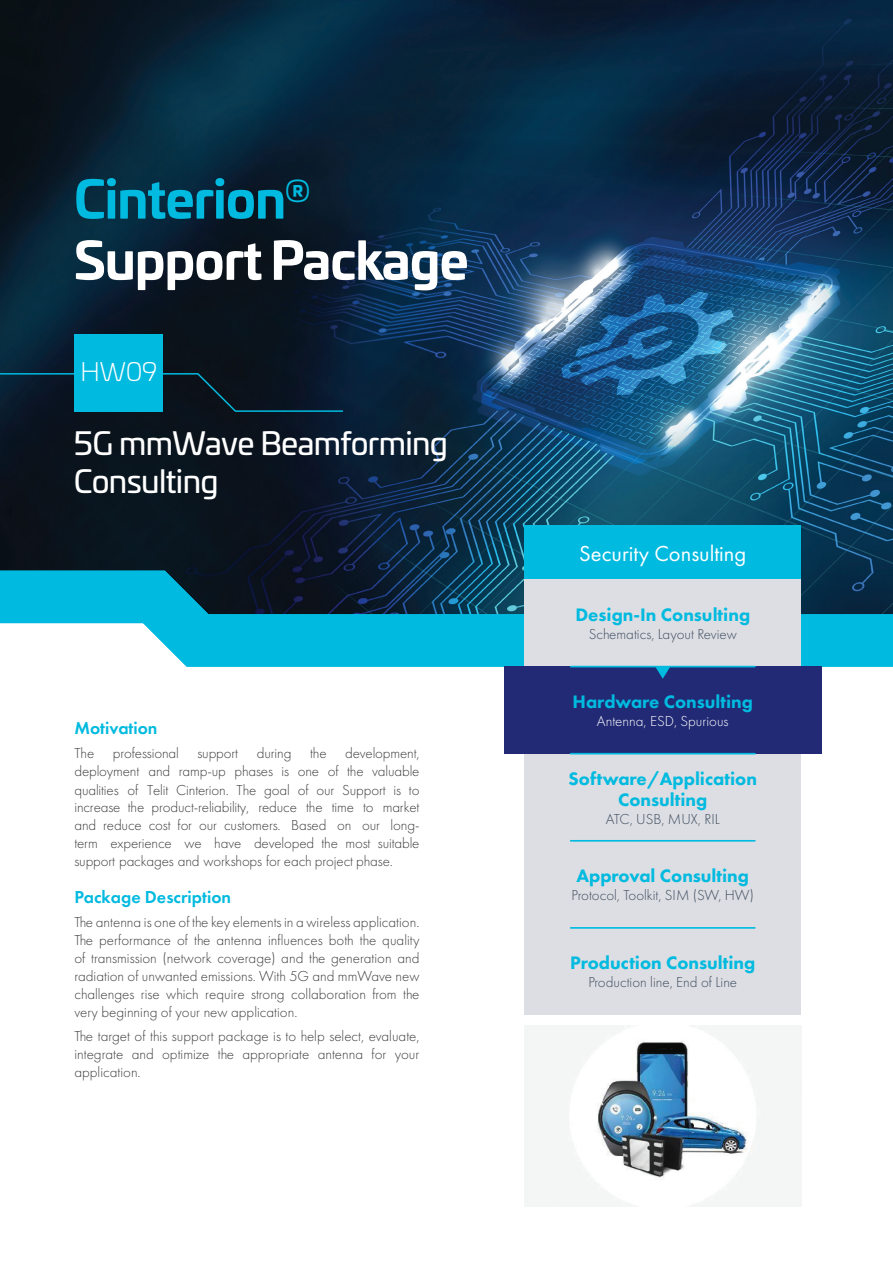
<style>
.page{position:relative;width:893px;height:1263px;background:#fff}
.page>*{position:absolute;margin:0;border:0;box-sizing:border-box;transform-origin:0 0}
.t1{font:700 51px/61.2px "Univia Pro";letter-spacing:-.02em;color:#fff}
.t2{font:31.35px/37.7px "Univia Pro";letter-spacing:-.02em;color:#fff}
.t3{font:300 25.5px "Univia Pro";color:#fff}
.t4{font:22.5px "Futura PT";color:#fff}
.t5{font:800 18.75px/20.2px "Futura PT";color:#00badf;text-align:center}
.t6{font:600 18px "Futura PT";color:#00badf}
.t7{font:300 15px/18px "Futura PT";color:#3e3e3f;text-align:justify}
.t8{font:300 15px "Futura PT";color:#3f4c5e}
.t9{font:300 15px "Futura PT";color:#fff}
.s1{color:#00badf}
</style>
<div class="page">
<img style="left:0;top:0;width:893px;height:544px">
<svg style="left:0;top:372px;width:344px;height:41px"></svg>
<svg style="left:0;top:544px;width:893px;height:149px"></svg>
<div style="left:74px;top:334px;width:88px;height:78px;background:#00badf"></div>
<div style="left:525px;top:579px;width:276px;height:409px;background:#dcdee3"></div>
<img style="left:525px;top:1026px;width:276px;height:181px">
<div style="left:525px;top:525px;width:276px;height:55px;background:#00badf"></div>
<div style="left:525px;top:579px;width:276px;height:88px;background:#dcdee3"></div>
<div style="left:504px;top:667px;width:317px;height:87px;background:#222a75"></div>
<svg style="left:655px;top:667px;width:15px;height:12px"></svg>
<div style="left:525px;top:928px;width:276px;height:87px;background:#dcdee3"></div>
<hr style="left:571px;top:927px;width:184px;height:2px;background:#00badf">
<hr style="left:571px;top:666px;width:184px;height:1px;background:#00badf">
<hr style="left:571px;top:840px;width:184px;height:2px;background:#00badf">
<hr style="left:571px;top:753px;width:184px;height:1px;background:#00badf">
<h1 class="t1" style="left:74px;top:165px;width:396px"><span class="s1">Cinterion</span><sup>®<br></sup>Support Package</h1>
<h3 class="t3" style="left:81px;top:353px;width:78px">HW09</h3>
<h2 class="t2" style="left:74px;top:423px;width:376px">5G mmWave Beamforming<br>Consulting</h2>
<p class="t6" style="left:74px;top:717px;width:85px">Motivation</p>
<p class="t7" style="left:74px;top:744px;width:347px">The professional support during the development, deployment and ramp-up phases is one of the valuable qualities of Telit Cinterion. The goal of our Support is to increase the product-reliability, reduce the time to market and reduce cost for our customers. Based on our long&shy;term experience we have developed the most suitable support packages and workshops for each project phase.</p>
<p class="t6" style="left:74px;top:886px;width:158px">Package Description</p>
<p class="t7" style="left:74px;top:913px;width:347px">The antenna is one of the key elements in a wireless application.<br>The performance of the antenna influences both the quality of transmission (network coverage) and the generation and radiation of unwanted emissions. With 5G and mmWave new challenges rise which require strong collaboration from the very beginning of your new application.</p>
<p class="t7" style="left:74px;top:1027px;width:347px">The target of this support package is to help select, evaluate, integrate and optimize the appropriate antenna for your application.</p>
<h3 class="t4" style="left:579px;top:540px;width:169px">Security Consulting</h3>
<p class="t5" style="left:575px;top:604px;width:176px">Design-In Consulting</p>
<p class="t8" style="left:589px;top:625px;width:150px">Schematics, Layout Review</p>
<p class="t5" style="left:572px;top:691px;width:182px">Hardware Consulting</p>
<p class="t9" style="left:597px;top:712px;width:133px">Antenna, ESD, Spurious</p>
<p class="t5" style="left:569px;top:768px;width:190px">Software/Application<br>Consulting</p>
<p class="t8" style="left:606px;top:810px;width:116px">ATC, USB, MUX, RIL</p>
<p class="t5" style="left:576px;top:865px;width:174px">Approval Consulting</p>
<p class="t8" style="left:572px;top:887px;width:184px">Protocol, Toolkit, SIM (SW, HW)</p>
<p class="t5" style="left:570px;top:952px;width:187px">Production Consulting</p>
<p class="t8" style="left:588px;top:974px;width:150px">Production line, End of Line</p>
</div>
